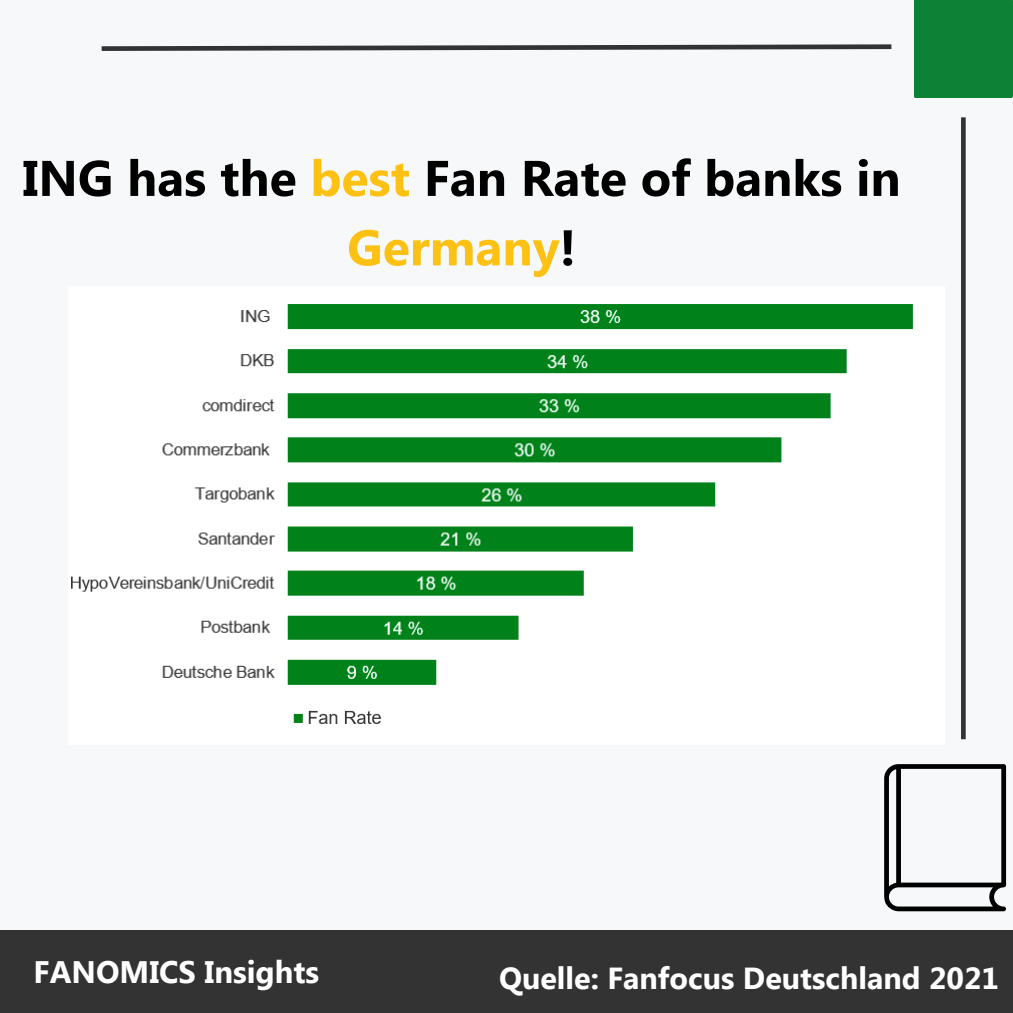
<style>
.page{position:relative;width:1013px;height:1013px;background:#fff}
.page>*{position:absolute;margin:0;border:0;box-sizing:border-box;transform-origin:0 0}
.t1{font:700 50px/69.4px "Segoe UI";color:#000;text-align:center}
.t2{font:700 31px "Segoe UI";color:#fff}
.t3{font:700 30.38px "Segoe UI";color:#fff}
.s1{color:#fcc112}
</style>
<div class="page">
<div style="left:0;top:0;width:1012px;height:1012px;background:#f6f8f9"></div>
<div style="left:0;top:930px;width:1012px;height:82px;background:#333"></div>
<div style="left:914px;top:0;width:98px;height:98px;background:#0d8135"></div>
<svg style="left:101px;top:44px;width:791px;height:7px"></svg>
<hr style="left:961px;top:117px;width:4px;height:622px;background:#333">
<svg style="left:884px;top:764px;width:122px;height:147px"></svg>
<img style="left:71px;top:304px;width:842px;height:420px">
<p class="t1" style="left:22px;top:140px;width:879px">ING has the <span class="s1">best</span> Fan Rate of banks in<br><span class="s1">Germany</span>!</p>
<p class="t2" style="left:34px;top:949px;width:287px">FANOMICS Insights</p>
<p class="t3" style="left:499px;top:956px;width:501px">Quelle: Fanfocus Deutschland 2021</p>
</div>
